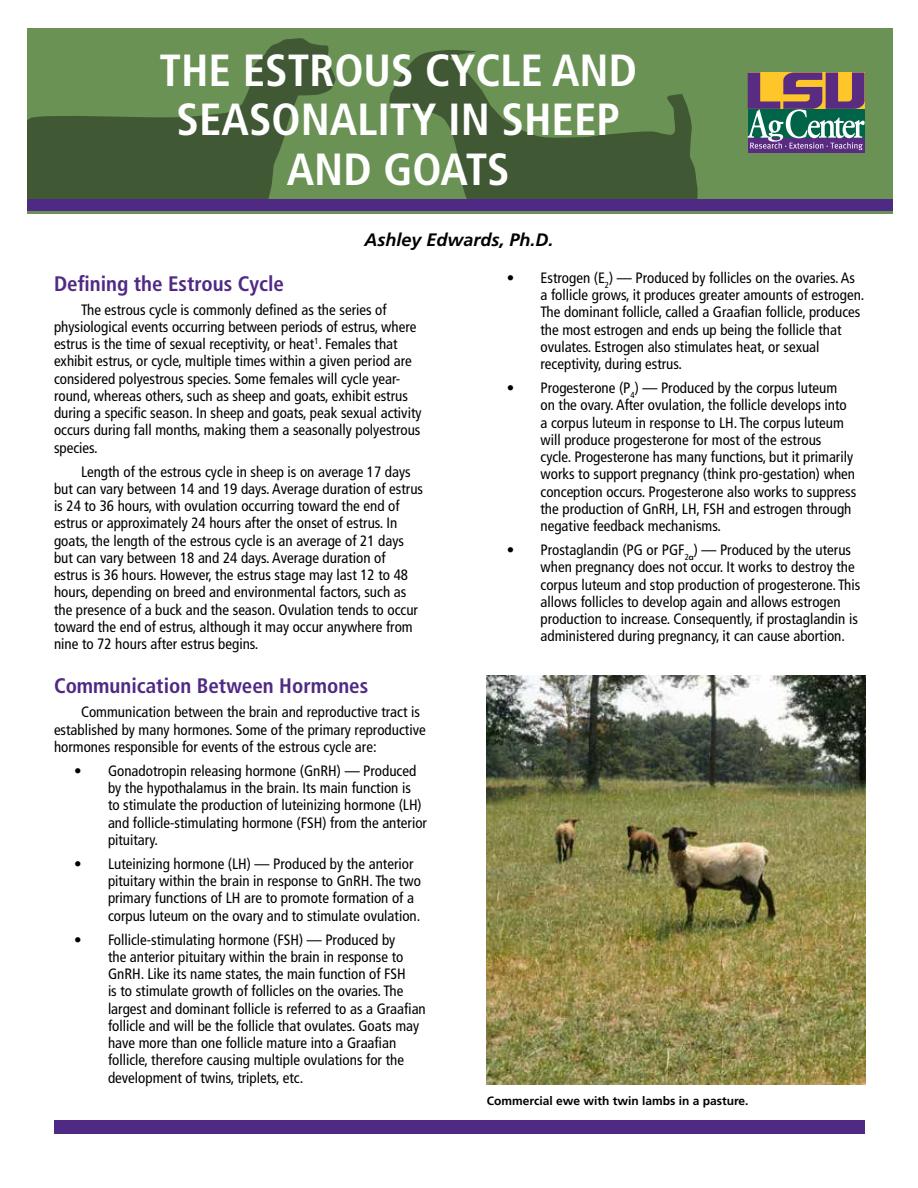
<style>
.page{position:relative;width:918px;height:1188px;background:#fff}
.page>*{position:absolute;margin:0;border:0;box-sizing:border-box;transform-origin:0 0}
.t1{font:700 condensed 45px/49.5px "Frutiger LT Std";color:#fff;text-align:center}
.subhead{font:700 condensed 21px "Frutiger LT Std";color:#4f2a84}
.Author_name{font:italic 700 18px "Frutiger LT Std";color:#000}
.Body_copy{font:condensed 15px/17.2px "Frutiger LT Std";color:#000}
.captions{font:700 12px "Frutiger LT Std";color:#000}
</style>
<div class="page">
<div style="left:27px;top:28px;width:865px;height:185px;background:#6b9255"></div>
<div style="left:748px;top:138px;width:117px;height:14px;background:#592c82"></div>
<svg style="left:748px;top:73px;width:117px;height:77px;background:#767373"></svg>
<svg style="left:389px;top:50px;width:309px;height:149px"></svg>
<svg style="left:27px;top:38px;width:309px;height:161px;fill:#405833"></svg>
<div style="left:27px;top:199px;width:865px;height:12px;background:#4f2a84"></div>
<img style="left:487px;top:675px;width:378px;height:409px">
<div style="left:54px;top:1120px;width:811px;height:14px;background:#4f2a84"></div>
<h1 class="t1" style="left:159px;top:45px;width:479px">THE ESTROUS CYCLE AND<br>SEASONALITY IN SHEEP<br>AND GOATS</h1>
<h2 class="Author_name" style="left:364px;top:229px;width:191px">Ashley Edwards, Ph.D.</h2>
<h3 class="subhead" style="left:54px;top:271px;width:232px">Defining the Estrous Cycle</h3>
<p class="Body_copy" style="left:54px;top:301px;width:369px;text-indent:27px">The estrous cycle is commonly defined as the series of physiological events occurring between periods of estrus, where estrus is the time of sexual receptivity, or heat<sup>1</sup>. Females that exhibit estrus, or cycle, multiple times within a given period are considered polyestrous species. Some females will cycle year&shy;round, whereas others, such as sheep and goats, exhibit estrus during a specific season. In sheep and goats, peak sexual activity occurs during fall months, making them a seasonally polyestrous species.</p>
<p class="Body_copy" style="left:54px;top:463px;width:371px;text-indent:27px">Length of the estrous cycle in sheep is on average 17 days but can vary between 14 and 19 days. Average duration of estrus is 24 to 36 hours, with ovulation occurring toward the end of estrus or approximately 24 hours after the onset of estrus. In goats, the length of the estrous cycle is an average of 21 days but can vary between 18 and 24 days. Average duration of estrus is 36 hours. However, the estrus stage may last 12 to 48 hours, depending on breed and environmental factors, such as the presence of a buck and the season. Ovulation tends to occur toward the end of estrus, although it may occur anywhere from nine to 72 hours after estrus begins.</p>
<h3 class="subhead" style="left:54px;top:674px;width:316px">Communication Between Hormones</h3>
<p class="Body_copy" style="left:54px;top:704px;width:373px;text-indent:27px">Communication between the brain and reproductive tract is established by many hormones. Some of the primary reproductive hormones responsible for events of the estrous cycle are:</p>
<p class="Body_copy" style="left:108px;top:762px;width:321px;text-indent:-34px">• Gonadotropin releasing hormone (GnRH) — Produced by the hypothalamus in the brain. Its main function is<br>to stimulate the production of luteinizing hormone (LH) and follicle-stimulating hormone (FSH) from the anterior pituitary.</p>
<p class="Body_copy" style="left:108px;top:855px;width:314px;text-indent:-34px">• Luteinizing hormone (LH) — Produced by the anterior pituitary within the brain in response to GnRH. The two primary functions of LH are to promote formation of a corpus luteum on the ovary and to stimulate ovulation.</p>
<p class="Body_copy" style="left:108px;top:931px;width:319px;text-indent:-34px">• Follicle-stimulating hormone (FSH) — Produced by<br>the anterior pituitary within the brain in response to GnRH. Like its name states, the main function of FSH<br>is to stimulate growth of follicles on the ovaries. The largest and dominant follicle is referred to as a Graafian follicle and will be the follicle that ovulates. Goats may have more than one follicle mature into a Graafian follicle, therefore causing multiple ovulations for the development of twins, triplets, etc.</p>
<p class="Body_copy" style="left:541px;top:269px;width:325px;text-indent:-34px">• Estrogen (E<sub>2</sub>) — Produced by follicles on the ovaries. As a follicle grows, it produces greater amounts of estrogen.<br>The dominant follicle, called a Graafian follicle, produces the most estrogen and ends up being the follicle that ovulates. Estrogen also stimulates heat, or sexual receptivity, during estrus.</p>
<p class="Body_copy" style="left:541px;top:379px;width:317px;text-indent:-34px">• Progesterone (P<sub>4</sub>) — Produced by the corpus luteum<br>on the ovary. After ovulation, the follicle develops into a corpus luteum in response to LH. The corpus luteum will produce progesterone for most of the estrous<br>cycle. Progesterone has many functions, but it primarily works to support pregnancy (think pro-gestation) when conception occurs. Progesterone also works to suppress the production of GnRH, LH, FSH and estrogen through negative feedback mechanisms.</p>
<p class="Body_copy" style="left:541px;top:541px;width:321px;text-indent:-34px">• Prostaglandin (PG or PGF<sub>2</sub><sub>a</sub>) — Produced by the uterus when pregnancy does not occur. It works to destroy the corpus luteum and stop production of progesterone. This allows follicles to develop again and allows estrogen production to increase. Consequently, if prostaglandin is administered during pregnancy, it can cause abortion.</p>
<p class="captions" style="left:487px;top:1094px;width:263px">Commercial ewe with twin lambs in a pasture.</p>
</div>
